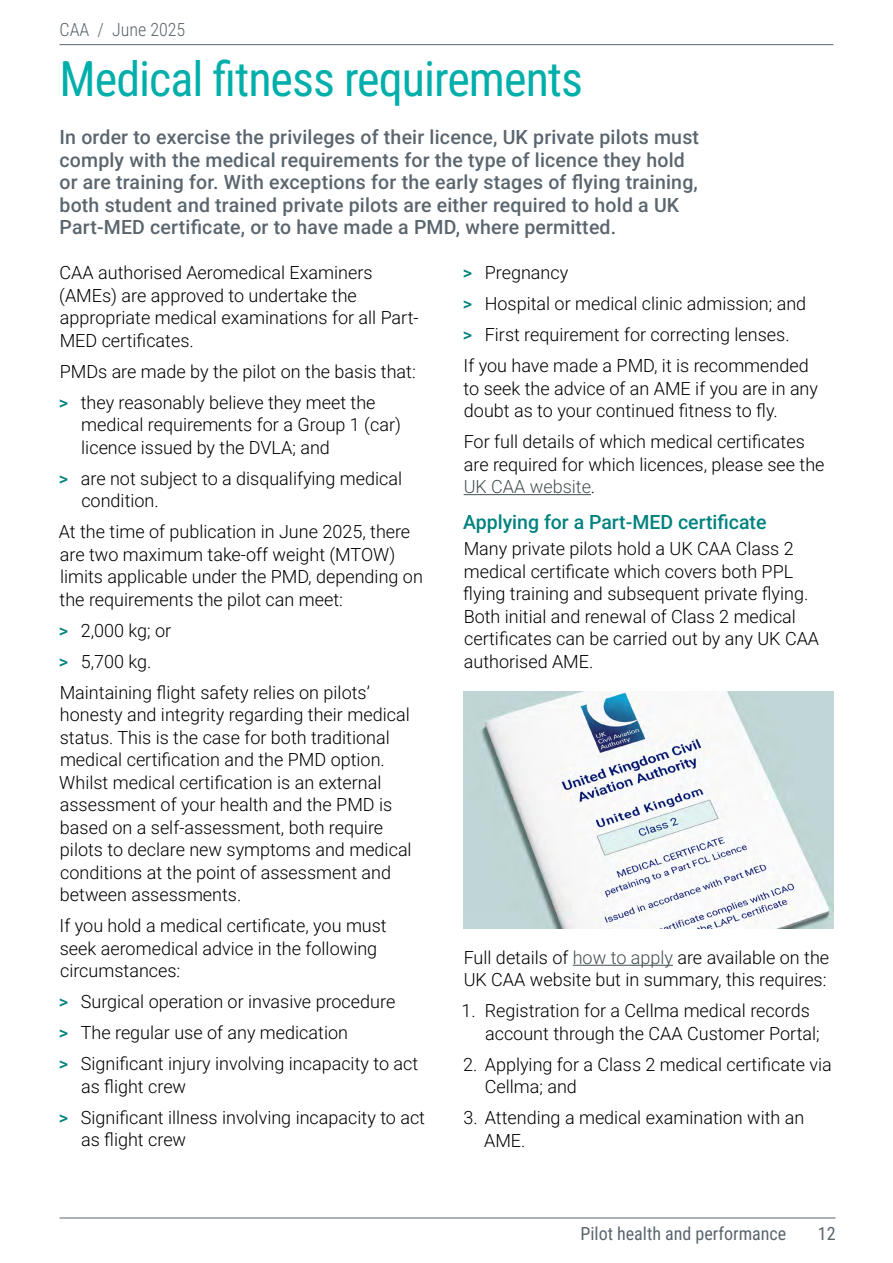
<style>
.page{position:relative;width:893px;height:1263px;background:#fff}
.page>*{position:absolute;margin:0;border:0;box-sizing:border-box;transform-origin:0 0}
.Title_H2{font:48px "Roboto Condensed";letter-spacing:-.02em;color:#00aeaa}
.Subhead_03_H3{font:500 19.5px/22.5px "Roboto";letter-spacing:.01em;color:#5a656e}
.Subhead_03_H3-2{font:500 19.5px "Roboto";color:#00827e}
.Body_copy_01_P{font:300 18px/22.5px "Roboto";color:#000}
.Body_copy_SUBs_01_P{font:300 18px/22.5px "Roboto";color:#000}
.t1{font:18px "Roboto Condensed";color:#5a656e}
.t2{font:300 18px "Roboto Condensed";color:#5a656e}
.s1{font-weight:500;color:#00827e}
.s2{color:#444f51}
</style>
<div class="page">
<hr style="left:464px;top:494px;width:127px;height:1px;background:#444f51">
<hr style="left:573px;top:965px;width:100px;height:1px;background:#444f51">
<img style="left:463px;top:691px;width:370px;height:238px">
<hr style="left:60px;top:44px;width:773px;height:1px;background:#5a656e">
<hr style="left:60px;top:1217px;width:776px;height:1px;background:#5a656e">
<p class="t2" style="left:60px;top:17px;width:127px">CAA / June 2025</p>
<p class="Title_H2" style="left:60px;top:45px;width:525px">Medical fitness requirements</p>
<h3 class="Subhead_03_H3" style="left:60px;top:125px;width:641px">In order to exercise the privileges of their licence, UK private pilots must comply with the medical requirements for the type of licence they hold or are training for. With exceptions for the early stages of flying training, both student and trained private pilots are either required to hold a UK Part-MED certificate, or to have made a PMD, where permitted.</h3>
<p class="Body_copy_01_P" style="left:59px;top:261px;width:361px">CAA authorised Aeromedical Examiners (AMEs) are approved to undertake the appropriate medical examinations for all Part-MED certificates.</p>
<p class="Body_copy_01_P" style="left:60px;top:359px;width:358px">PMDs are made by the pilot on the basis that:</p>
<p class="Body_copy_SUBs_01_P" style="left:81px;top:390px;width:321px;text-indent:-22px"><span class="s1">&gt;</span> they reasonably believe they meet the medical requirements for a Group 1 (car) licence issued by the DVLA; and</p>
<p class="Body_copy_SUBs_01_P" style="left:81px;top:466px;width:322px;text-indent:-22px"><span class="s1">&gt;</span> are not subject to a disqualifying medical condition.</p>
<p class="Body_copy_01_P" style="left:59px;top:520px;width:366px">At the time of publication in June 2025, there are two maximum take-off weight (MTOW) limits applicable under the PMD, depending on the requirements the pilot can meet:</p>
<p class="Body_copy_SUBs_01_P" style="left:59px;top:618px;width:114px"><span class="s1">&gt;</span> 2,000 kg; or</p>
<p class="Body_copy_SUBs_01_P" style="left:59px;top:649px;width:94px"><span class="s1">&gt;</span> 5,700 kg.</p>
<p class="Body_copy_01_P" style="left:59px;top:680px;width:354px">Maintaining flight safety relies on pilots’ honesty and integrity regarding their medical status. This is the case for both traditional medical certification and the PMD option.<br>Whilst medical certification is an external assessment of your health and the PMD is based on a self-assessment, both require pilots to declare new symptoms and medical conditions at the point of assessment and between assessments.</p>
<p class="Body_copy_01_P" style="left:60px;top:914px;width:329px">If you hold a medical certificate, you must seek aeromedical advice in the following circumstances:</p>
<p class="Body_copy_SUBs_01_P" style="left:59px;top:990px;width:338px"><span class="s1">&gt;</span> Surgical operation or invasive procedure</p>
<p class="Body_copy_SUBs_01_P" style="left:59px;top:1021px;width:291px"><span class="s1">&gt;</span> The regular use of any medication</p>
<p class="Body_copy_SUBs_01_P" style="left:81px;top:1052px;width:339px;text-indent:-22px"><span class="s1">&gt;</span> Significant injury involving incapacity to act as flight crew</p>
<p class="Body_copy_SUBs_01_P" style="left:81px;top:1105px;width:345px;text-indent:-22px"><span class="s1">&gt;</span> Significant illness involving incapacity to act as flight crew</p>
<p class="Body_copy_SUBs_01_P" style="left:463px;top:261px;width:107px"><span class="s1">&gt;</span> Pregnancy</p>
<p class="Body_copy_SUBs_01_P" style="left:463px;top:292px;width:345px"><span class="s1">&gt;</span> Hospital or medical clinic admission; and</p>
<p class="Body_copy_SUBs_01_P" style="left:463px;top:323px;width:328px"><span class="s1">&gt;</span> First requirement for correcting lenses.</p>
<p class="Body_copy_01_P" style="left:464px;top:354px;width:356px">If you have made a PMD, it is recommended to seek the advice of an AME if you are in any doubt as to your continued fitness to fly.</p>
<p class="Body_copy_01_P" style="left:464px;top:430px;width:362px">For full details of which medical certificates are required for which licences, please see the<br><span class="s2">UK CAA website</span>.</p>
<h3 class="Subhead_03_H3-2" style="left:463px;top:508px;width:305px">Applying for a Part-MED certificate</h3>
<p class="Body_copy_01_P" style="left:463px;top:537px;width:357px">Many private pilots hold a UK CAA Class 2 medical certificate which covers both PPL flying training and subsequent private flying.<br>Both initial and renewal of Class 2 medical certificates can be carried out by any UK CAA authorised AME.</p>
<p class="Body_copy_01_P" style="left:464px;top:946px;width:367px">Full details of <span class="s2">how to apply</span> are available on the<br>UK CAA website but in summary, this requires:</p>
<p class="Body_copy_SUBs_01_P" style="left:485px;top:999px;width:336px;text-indent:-23px">1. Registration for a Cellma medical records account through the CAA Customer Portal;</p>
<p class="Body_copy_SUBs_01_P" style="left:485px;top:1053px;width:349px;text-indent:-22px">2. Applying for a Class 2 medical certificate via<br>Cellma; and</p>
<p class="Body_copy_SUBs_01_P" style="left:484px;top:1106px;width:322px;text-indent:-21px">3. Attending a medical examination with an<br>AME.</p>
<p class="t1" style="left:580px;top:1221px;width:207px">Pilot health and performance</p>
<p class="t1" style="left:818px;top:1221px;width:19px">12</p>
</div>
